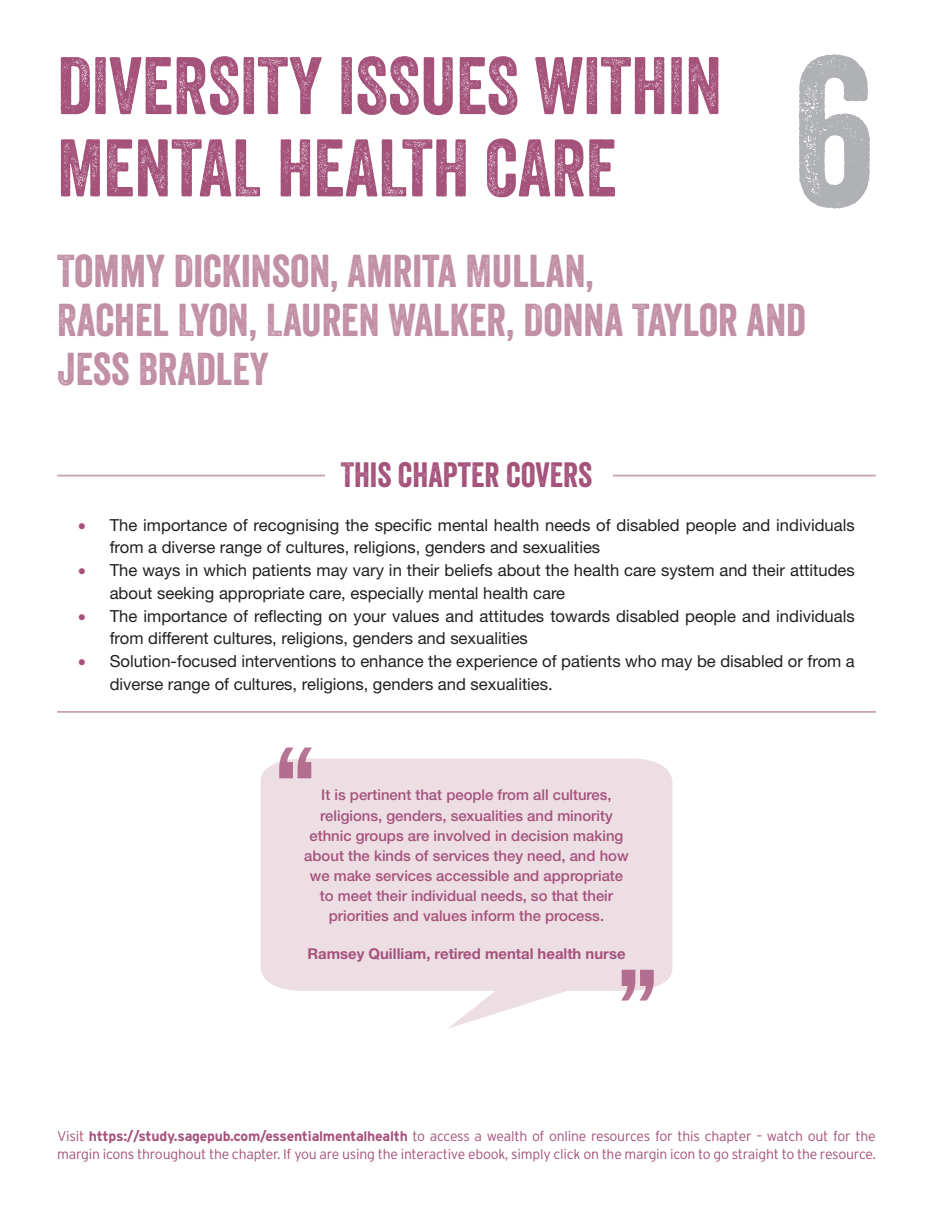
<style>
.page{position:relative;width:933px;height:1216px;background:#fff}
.page>*{position:absolute;margin:0;border:0;box-sizing:border-box;transform-origin:0 0}
.CH_NU{font:205.62px "Veneer";color:#b0b1b5}
.CH_TI{font:78.75px/82.2px "Veneer";color:#a5527b}
.CH_AU{font:44.62px/49px "Veneer";color:#c18ea4}
.BX1_TI{font:34.12px "Veneer";color:#a5527b}
.t1{font:16.62px/22.8px "Helvetica Neue LT Std";color:#231f20}
.SE1_TEXT{font:500 14.88px/20.1px "Helvetica Neue LT Std";color:#a5527b;text-align:center}
.SE1_AU{font:700 14.88px "Helvetica Neue LT Std";color:#a5527b}
.BX1_TEXT{font:300 14px/17.5px "Interstate";letter-spacing:-.015em;color:#a5527b}
.s1{color:#a5527b}
.s2{font-weight:700}
</style>
<div class="page">
<hr style="left:57px;top:475px;width:268px;height:1px;background:#c99eb0">
<hr style="left:613px;top:475px;width:263px;height:1px;background:#c99eb0">
<hr style="left:57px;top:711px;width:819px;height:2px;background:#c99eb0">
<svg style="left:261px;top:758px;width:411px;height:270px;background:#efe2e6"></svg>
<svg style="left:279px;top:747px;width:33px;height:31px"></svg>
<svg style="left:621px;top:969px;width:33px;height:31px"></svg>
<p class="CH_TI" style="left:57px;top:44px;width:666px">DIVERSITY ISSUES WITHIN<br>MENTAL HEALTH CARE</p>
<p class="CH_NU" style="left:793px;top:6px;width:85px">6</p>
<p class="CH_AU" style="left:57px;top:247px;width:750px">TOMMY DICKINSON, AMRITA MULLAN,<br>RACHEL LYON, LAUREN WALKER, DONNA TAYLOR AND<br>JESS BRADLEY</p>
<p class="BX1_TI" style="left:341px;top:454px;width:253px">THIS CHAPTER COVERS</p>
<p class="t1" style="left:110px;top:513px;width:747px;text-indent:-32px"><span class="s1">•</span> The importance of recognising the specific mental health needs of disabled people and individuals from a diverse range of cultures, religions, genders and sexualities</p>
<p class="t1" style="left:110px;top:559px;width:746px;text-indent:-32px"><span class="s1">•</span> The ways in which patients may vary in their beliefs about the health care system and their attitudes about seeking appropriate care, especially mental health care</p>
<p class="t1" style="left:110px;top:604px;width:746px;text-indent:-32px"><span class="s1">•</span> The importance of reflecting on your values and attitudes towards disabled people and individuals from different cultures, religions, genders and sexualities</p>
<p class="t1" style="left:110px;top:650px;width:747px;text-indent:-32px"><span class="s1">•</span> Solution-focused interventions to enhance the experience of patients who may be disabled or from a diverse range of cultures, religions, genders and sexualities.</p>
<p class="SE1_TEXT" style="left:304px;top:785px;width:326px">It is pertinent that people from all cultures, religions, genders, sexualities and minority ethnic groups are involved in decision making about the kinds of services they need, and how we make services accessible and appropriate to meet their individual needs, so that their priorities and values inform the process.</p>
<p class="SE1_AU" style="left:307px;top:944px;width:320px">Ramsey Quilliam, retired mental health nurse</p>
<p class="BX1_TEXT" style="left:57px;top:1127px;width:820px">Visit <span class="s2">https://study.sagepub.com/essentialmentalhealth</span> to access a wealth of online resources for this chapter – watch out for the margin icons throughout the chapter. If you are using the interactive ebook, simply click on the margin icon to go straight to the resource.</p>
</div>
